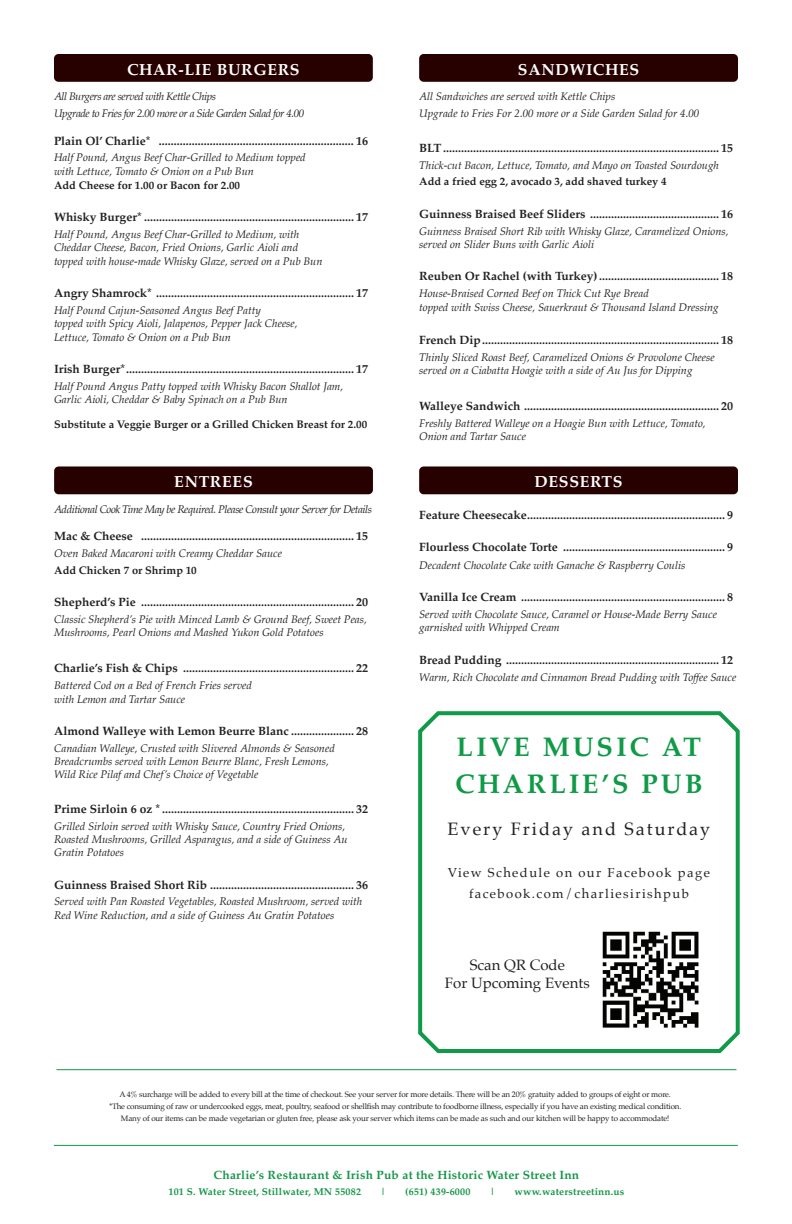
<style>
.page{position:relative;width:792px;height:1224px;background:#fff}
.page>*{position:absolute;margin:0;border:0;box-sizing:border-box;transform-origin:0 0}
.t1{font:700 27px/37px "Palatino";letter-spacing:.11em;color:#109a48}
.t2{font:18px "Palatino";letter-spacing:.11em;color:#231f20}
.t3{font:700 16px "Palatino";letter-spacing:.04em;color:#fff}
.t4{font:15px/18px "Palatino";color:#231f20;text-align:center}
.t5{font:13px/21px "Palatino";letter-spacing:.11em;color:#231f20;text-align:center}
.t6{font:700 12px "Palatino";color:#231f20}
.t7{font:700 12px "Palatino";letter-spacing:.02em;color:#159547}
.t8{font:italic 11px/13.2px "Palatino";color:#231f20}
.t9{font:italic 11px/16.8px "Palatino";letter-spacing:-.04em;color:#231f20}
.t10{font:700 11px "Palatino";color:#231f20}
.t11{font:700 10px "Palatino";letter-spacing:.02em;color:#159547}
.t12{font:8px/12px "Palatino";letter-spacing:-.02em;color:#231f20;text-align:center}
</style>
<div class="page">
<div style="left:419px;top:466px;width:319px;height:28px;background:#270100;border-radius:5px"></div>
<div style="left:54px;top:466px;width:319px;height:28px;background:#270100;border-radius:5px"></div>
<div style="left:419px;top:54px;width:319px;height:28px;background:#270100;border-radius:5px"></div>
<svg style="left:418px;top:711px;width:322px;height:342px"></svg>
<div style="left:54px;top:54px;width:319px;height:28px;background:#270100;border-radius:5px"></div>
<hr style="left:56px;top:1069px;width:680px;height:1px;background:#109a48">
<hr style="left:54px;top:1145px;width:684px;height:1px;background:#109a48">
<img style="left:596px;top:925px;width:110px;height:110px">
<h3 class="t3" style="left:127px;top:63px;width:174px">CHAR-LIE BURGERS</h3>
<p class="t9" style="left:54px;top:89px;width:252px">All Burgers are served with Kettle Chips<br>Upgrade to Fries for 2.00 more or a Side Garden Salad for 4.00</p>
<p class="t6" style="left:54px;top:136px;width:316px">Plain Ol’ Charlie* ................................................................. 16</p>
<p class="t8" style="left:54px;top:152px;width:253px;line-height:13.6px">Half Pound, Angus Beef Char-Grilled to Medium topped with Lettuce, Tomato &amp; Onion on a Pub Bun</p>
<p class="t10" style="left:54px;top:180px;width:188px">Add Cheese for 1.00 or Bacon for 2.00</p>
<p class="t6" style="left:54px;top:212px;width:316px">Whisky Burger* ...................................................................... 17</p>
<p class="t8" style="left:54px;top:228px;width:270px;line-height:13.6px">Half Pound, Angus Beef Char-Grilled to Medium, with<br>Cheddar Cheese, Bacon, Fried Onions, Garlic Aioli and topped with house-made Whisky Glaze, served on a Pub Bun</p>
<p class="t6" style="left:54px;top:289px;width:316px">Angry Shamrock* .................................................................. 17</p>
<p class="t8" style="left:54px;top:305px;width:245px">Half Pound Cajun-Seasoned Angus Beef Patty<br>topped with Spicy Aioli, Jalapenos, Pepper Jack Cheese,<br>Lettuce, Tomato &amp; Onion on a Pub Bun</p>
<p class="t6" style="left:54px;top:364px;width:316px">Irish Burger* ............................................................................ 17</p>
<p class="t8" style="left:54px;top:381px;width:291px">Half Pound Angus Patty topped with Whisky Bacon Shallot Jam,<br>Garlic Aioli, Cheddar &amp; Baby Spinach on a Pub Bun</p>
<p class="t10" style="left:54px;top:419px;width:315px">Substitute a Veggie Burger or a Grilled Chicken Breast for 2.00</p>
<h3 class="t3" style="left:174px;top:476px;width:80px">ENTREES</h3>
<p class="t9" style="left:54px;top:502px;width:320px">Additional Cook Time May be Required. Please Consult your Server for Details</p>
<p class="t6" style="left:54px;top:531px;width:316px">Mac &amp; Cheese ....................................................................... 15</p>
<p class="t8" style="left:54px;top:548px;width:229px">Oven Baked Macaroni with Creamy Cheddar Sauce</p>
<p class="t10" style="left:54px;top:566px;width:144px">Add Chicken 7 or Shrimp 10</p>
<p class="t6" style="left:54px;top:597px;width:316px">Shepherd’s Pie ....................................................................... 20</p>
<p class="t8" style="left:54px;top:614px;width:314px">Classic Shepherd’s Pie with Minced Lamb &amp; Ground Beef, Sweet Peas,<br>Mushrooms, Pearl Onions and Mashed Yukon Gold Potatoes</p>
<p class="t6" style="left:54px;top:663px;width:316px">Charlie’s Fish &amp; Chips ......................................................... 22</p>
<p class="t8" style="left:54px;top:680px;width:199px;line-height:13.6px">Battered Cod on a Bed of French Fries served with Lemon and Tartar Sauce</p>
<p class="t6" style="left:54px;top:726px;width:316px">Almond Walleye with Lemon Beurre Blanc ..................... 28</p>
<p class="t8" style="left:54px;top:743px;width:282px">Canadian Walleye, Crusted with Slivered Almonds &amp; Seasoned<br>Breadcrumbs served with Lemon Beurre Blanc, Fresh Lemons,<br>Wild Rice Pilaf and Chef’s Choice of Vegetable</p>
<p class="t6" style="left:54px;top:804px;width:316px">Prime Sirloin 6 oz * ................................................................ 32</p>
<p class="t8" style="left:54px;top:821px;width:295px">Grilled Sirloin served with Whisky Sauce, Country Fried Onions,<br>Roasted Mushrooms, Grilled Asparagus, and a side of Guiness Au<br>Gratin Potatoes</p>
<p class="t6" style="left:54px;top:880px;width:316px">Guinness Braised Short Rib ................................................ 36</p>
<p class="t8" style="left:54px;top:896px;width:310px">Served with Pan Roasted Vegetables, Roasted Mushroom, served with<br>Red Wine Reduction, and a side of Guiness Au Gratin Potatoes</p>
<h3 class="t3" style="left:518px;top:63px;width:123px">SANDWICHES</h3>
<p class="t8" style="left:419px;top:89px;width:282px;line-height:16.8px">All Sandwiches are served with Kettle Chips<br>Upgrade to Fries For 2.00 more or a Side Garden Salad for 4.00</p>
<p class="t6" style="left:419px;top:143px;width:316px">BLT ............................................................................................ 15</p>
<p class="t8" style="left:419px;top:159px;width:301px">Thick-cut Bacon, Lettuce, Tomato, and Mayo on Toasted Sourdough</p>
<p class="t10" style="left:419px;top:177px;width:249px">Add a fried egg 2, avocado 3, add shaved turkey 4</p>
<p class="t6" style="left:419px;top:209px;width:316px">Guinness Braised Beef Sliders ........................................... 16</p>
<p class="t8" style="left:419px;top:225px;width:311px">Guinness Braised Short Rib with Whisky Glaze, Caramelized Onions, served on Slider Buns with Garlic Aioli</p>
<p class="t6" style="left:419px;top:271px;width:316px">Reuben Or Rachel (with Turkey) ........................................ 18</p>
<p class="t8" style="left:419px;top:287px;width:301px;line-height:14.4px">House-Braised Corned Beef on Thick Cut Rye Bread<br>topped with Swiss Cheese, Sauerkraut &amp; Thousand Island Dressing</p>
<p class="t6" style="left:419px;top:335px;width:316px">French Dip ............................................................................... 18</p>
<p class="t8" style="left:419px;top:351px;width:297px">Thinly Sliced Roast Beef, Caramelized Onions &amp; Provolone Cheese served on a Ciabatta Hoagie with a side of Au Jus for Dipping</p>
<p class="t6" style="left:419px;top:401px;width:316px">Walleye Sandwich ................................................................. 20</p>
<p class="t8" style="left:419px;top:417px;width:288px">Freshly Battered Walleye on a Hoagie Bun with Lettuce, Tomato,<br>Onion and Tartar Sauce</p>
<h3 class="t3" style="left:535px;top:476px;width:90px">DESSERTS</h3>
<p class="t6" style="left:419px;top:510px;width:316px">Feature Cheesecake .................................................................. 9</p>
<p class="t6" style="left:419px;top:542px;width:316px">Flourless Chocolate Torte ...................................................... 9</p>
<p class="t8" style="left:419px;top:560px;width:268px">Decadent Chocolate Cake with Ganache &amp; Raspberry Coulis</p>
<p class="t6" style="left:419px;top:593px;width:316px">Vanilla Ice Cream .................................................................... 8</p>
<p class="t8" style="left:419px;top:609px;width:299px">Served with Chocolate Sauce, Caramel or House-Made Berry Sauce garnished with Whipped Cream</p>
<p class="t6" style="left:419px;top:655px;width:315px">Bread Pudding ....................................................................... 12</p>
<p class="t8" style="left:419px;top:670px;width:319px">Warm, Rich Chocolate and Cinnamon Bread Pudding with Toffee Sauce</p>
<h1 class="t1" style="left:455px;top:731px;width:249px">LIVE MUSIC AT<br>CHARLIE’S PUB</h1>
<h2 class="t2" style="left:448px;top:821px;width:264px">Every Friday and Saturday</h2>
<p class="t5" style="left:448px;top:863px;width:263px">View Schedule on our Facebook page facebook.com/charliesirishpub</p>
<h3 class="t4" style="left:445px;top:957px;width:146px">Scan QR Code<br>For Upcoming Events</h3>
<p class="t12" style="left:109px;top:1089px;width:574px">A 4% surcharge will be added to every bill at the time of checkout. See your server for more details. There will be an 20% gratuity added to groups of eight or more.<br>*The consuming of raw or undercooked eggs, meat, poultry, seafood or shellfish may contribute to foodborne illness, especially if you have an existing medical condition.<br>Many of our items can be made vegetarian or gluten free, please ask your server which items can be made as such and our kitchen will be happy to accommodate!</p>
<p class="t7" style="left:214px;top:1170px;width:367px">Charlie’s Restaurant &amp; Irish Pub at the Historic Water Street Inn</p>
<p class="t11" style="left:169px;top:1188px;width:194px">101 S. Water Street, Stillwater, MN 55082</p>
<p class="t11" style="left:380px;top:1188px;width:8px">|</p>
<p class="t11" style="left:405px;top:1188px;width:67px">(651) 439-6000</p>
<p class="t11" style="left:489px;top:1188px;width:8px">|</p>
<p class="t11" style="left:515px;top:1188px;width:111px">www.waterstreetinn.us</p>
</div>
